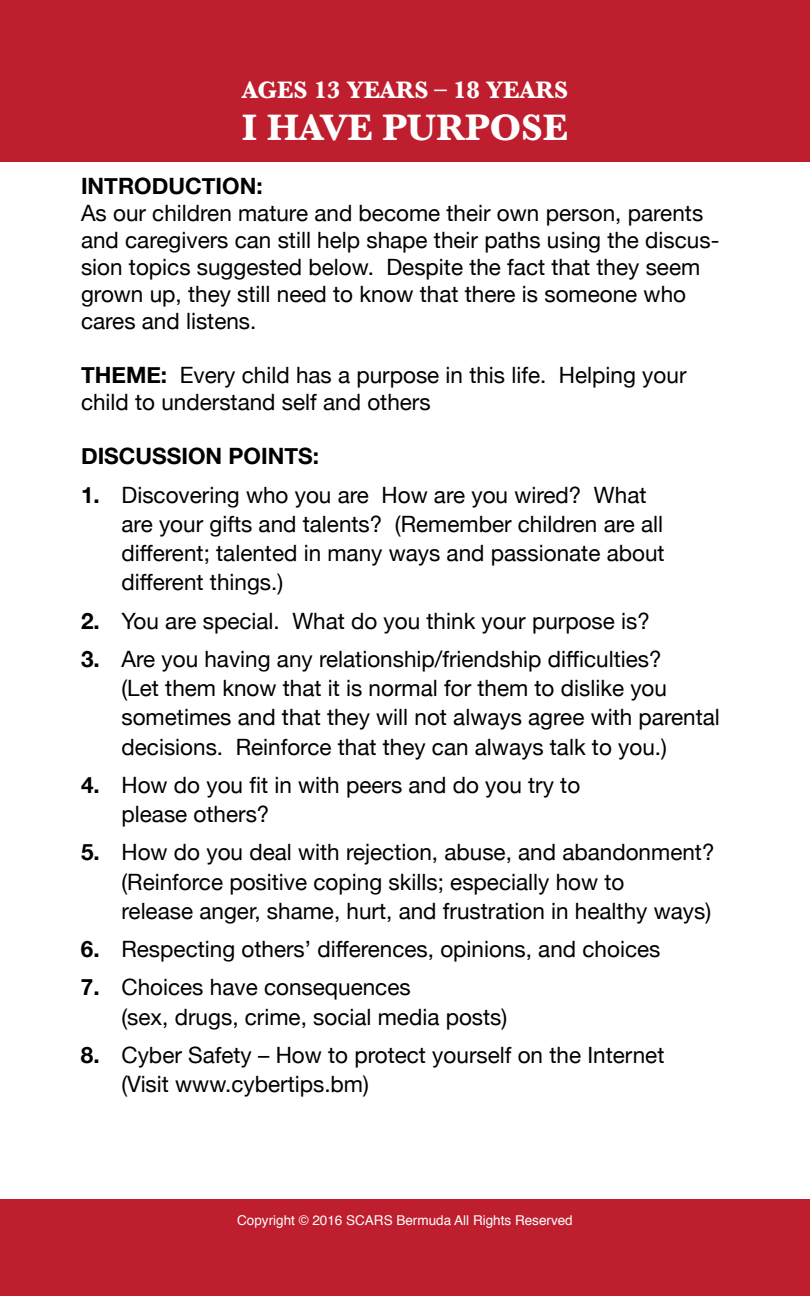
<style>
.page{position:relative;width:810px;height:1296px;background:#fff}
.page>*{position:absolute;margin:0;border:0;box-sizing:border-box;transform-origin:0 0}
.t1{font:700 38.25px "Baskerville";color:#fff}
.t2{font:700 24.75px "Baskerville";color:#fff}
.t3{font:22.5px/29.2px "Helvetica Neue";color:#000}
.t4{font:700 22.5px "Helvetica Neue";color:#000}
.t5{font:13.5px "Helvetica";color:#fff}
.s1{font-weight:700}
</style>
<div class="page">
<div style="left:0;top:1199px;width:810px;height:97px;background:#be1e2d"></div>
<div style="left:0;top:0;width:810px;height:162px;background:#be1e2d"></div>
<p class="t2" style="left:242px;top:72px;width:327px">AGES 13 YEARS – 18 YEARS</p>
<h1 class="t1" style="left:242px;top:101px;width:328px">I HAVE PURPOSE</h1>
<p class="t4" style="left:81px;top:166px;width:183px">INTRODUCTION:</p>
<p class="t3" style="left:81px;top:198px;width:640px;line-height:27px">As our children mature and become their own person, parents and caregivers can still help shape their paths using the discus&shy;sion topics suggested below. Despite the fact that they seem grown up, they still need to know that there is someone who cares and listens.</p>
<p class="t3" style="left:81px;top:360px;width:607px;line-height:27px"><span class="s1">THEME:</span> Every child has a purpose in this life. Helping your child to understand self and others</p>
<p class="t4" style="left:81px;top:436px;width:239px">DISCUSSION POINTS:</p>
<p class="t3" style="left:122px;top:478px;width:545px;text-indent:-40px"><span class="s1">1.</span> Discovering who you are How are you wired? What are your gifts and talents? (Remember children are all different; talented in many ways and passionate about different things.)</p>
<p class="t3" style="left:81px;top:604px;width:570px"><span class="s1">2.</span> You are special. What do you think your purpose is?</p>
<p class="t3" style="left:122px;top:643px;width:600px;text-indent:-40px"><span class="s1">3.</span> Are you having any relationship/friendship difficulties?<br>(Let them know that it is normal for them to dislike you sometimes and that they will not always agree with parental decisions. Reinforce that they can always talk to you.)</p>
<p class="t3" style="left:122px;top:769px;width:460px;text-indent:-40px"><span class="s1">4.</span> How do you fit in with peers and do you try to please others?</p>
<p class="t3" style="left:121px;top:836px;width:595px;text-indent:-40px"><span class="s1">5.</span> How do you deal with rejection, abuse, and abandonment? (Reinforce positive coping skills; especially how to<br>release anger, shame, hurt, and frustration in healthy ways)</p>
<p class="t3" style="left:81px;top:933px;width:581px"><span class="s1">6.</span> Respecting others’ differences, opinions, and choices</p>
<p class="t3" style="left:121px;top:971px;width:387px;text-indent:-40px"><span class="s1">7.</span> Choices have consequences<br>(sex, drugs, crime, social media posts)</p>
<p class="t3" style="left:121px;top:1039px;width:544px;text-indent:-40px"><span class="s1">8.</span> Cyber Safety – How to protect yourself on the Internet (Visit www.cybertips.bm)</p>
<p class="t5" style="left:237px;top:1210px;width:337px">Copyright © 2016 SCARS Bermuda All Rights Reserved</p>
</div>
